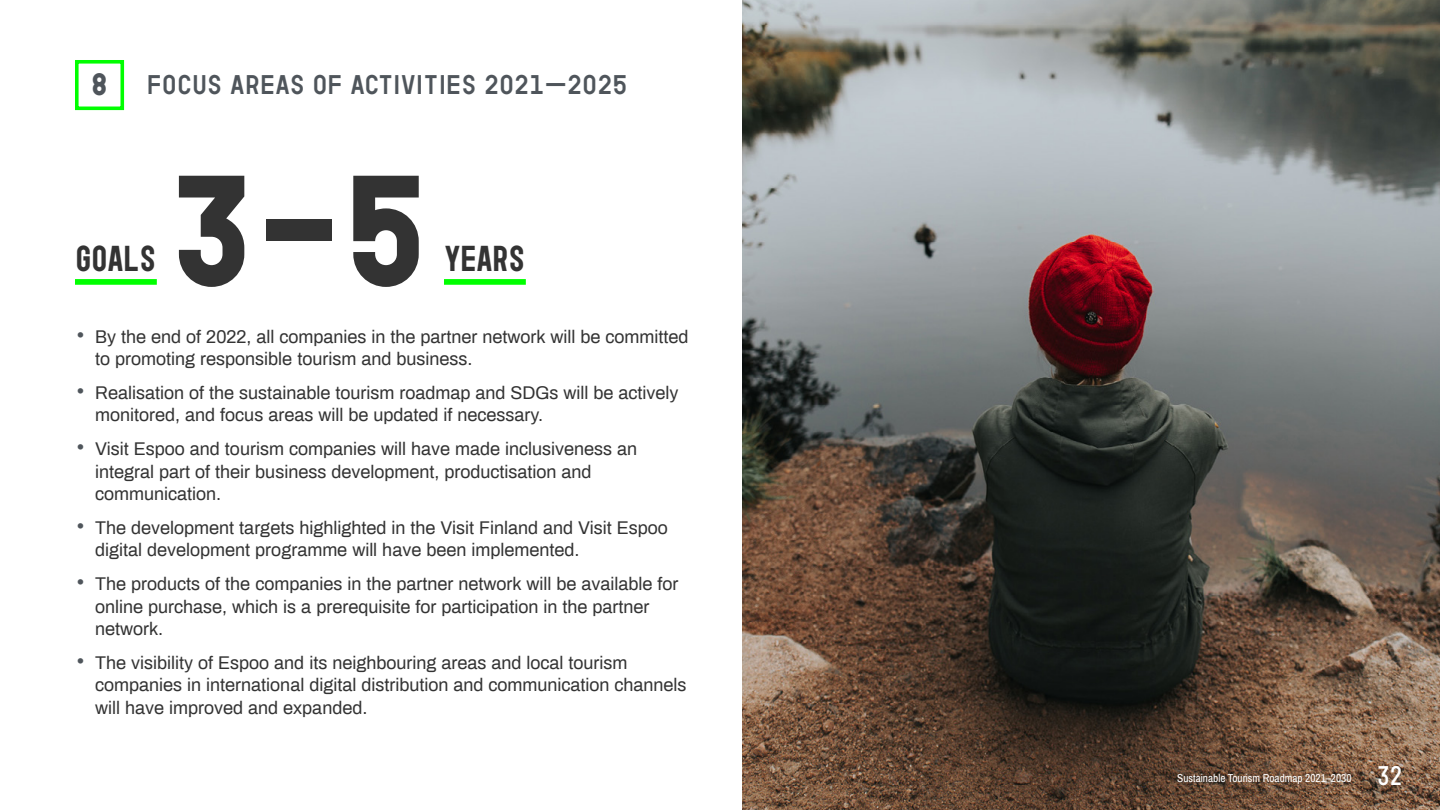
<style>
.page{position:relative;width:1440px;height:810px;background:#fff}
.page>*{position:absolute;margin:0;border:0;box-sizing:border-box;transform-origin:0 0}
.t1{font:900 155.7px "Garaje Monospace 0503";color:#333}
.t2{font:900 36px "Garaje Monospace 0603";letter-spacing:-.02em;color:#333}
.t3{font:900 30.75px "Garaje Monospace 0503";color:#4f555b}
.t4{font:700 27px "Garaje 0503";color:#4f555b}
.t5{font:700 27px "Garaje Monospace 0603";color:#fff}
.t6{font:18px/22.5px "Archivo";color:#333}
.t7{font:11.25px "Archivo Narrow";color:#fff}
.s1{font-family:"Garaje 0603";font-weight:500;font-size:23.25px;color:#4f555b}
</style>
<div class="page">
<div style="left:75px;top:60px;width:49px;height:50px;border:4px solid #0f0"></div>
<img style="left:742px;top:0;width:698px;height:810px">
<div style="left:75px;top:279px;width:82px;height:6px;background:#0f0"></div>
<div style="left:444px;top:279px;width:82px;height:6px;background:#0f0"></div>
<h3 class="t3" style="left:91px;top:61px;width:19px">8</h3>
<h3 class="t4" style="left:147px;top:64px;width:482px">FOCUS AREAS OF ACTIVITIES 2021–2025</h3>
<h2 class="t2" style="left:75px;top:233px;width:83px">GOALS</h2>
<h1 class="t1" style="left:168px;top:110px;width:263px">3–5</h1>
<h2 class="t2" style="left:444px;top:233px;width:83px">YEARS</h2>
<p class="t6" style="left:95px;top:324px;width:595px;text-indent:-20px"><span class="s1">•</span> By the end of 2022, all companies in the partner network will be committed to promoting responsible tourism and business.</p>
<p class="t6" style="left:95px;top:381px;width:585px;text-indent:-20px"><span class="s1">•</span> Realisation of the sustainable tourism roadmap and SDGs will be actively monitored, and focus areas will be updated if necessary.</p>
<p class="t6" style="left:95px;top:437px;width:543px;text-indent:-20px"><span class="s1">•</span> Visit Espoo and tourism companies will have made inclusiveness an integral part of their business development, productisation and communication.</p>
<p class="t6" style="left:95px;top:516px;width:574px;text-indent:-20px"><span class="s1">•</span> The development targets highlighted in the Visit Finland and Visit Espoo digital development programme will have been implemented.</p>
<p class="t6" style="left:95px;top:572px;width:585px;text-indent:-20px"><span class="s1">•</span> The products of the companies in the partner network will be available for online purchase, which is a prerequisite for participation in the partner network.</p>
<p class="t6" style="left:95px;top:651px;width:593px;text-indent:-20px"><span class="s1">•</span> The visibility of Espoo and its neighbouring areas and local tourism companies in international digital distribution and communication channels will have improved and expanded.</p>
<p class="t7" style="left:1177px;top:772px;width:176px">Sustainable Tourism Roadmap 2021–2030</p>
<h3 class="t5" style="left:1377px;top:757px;width:27px">32</h3>
</div>
